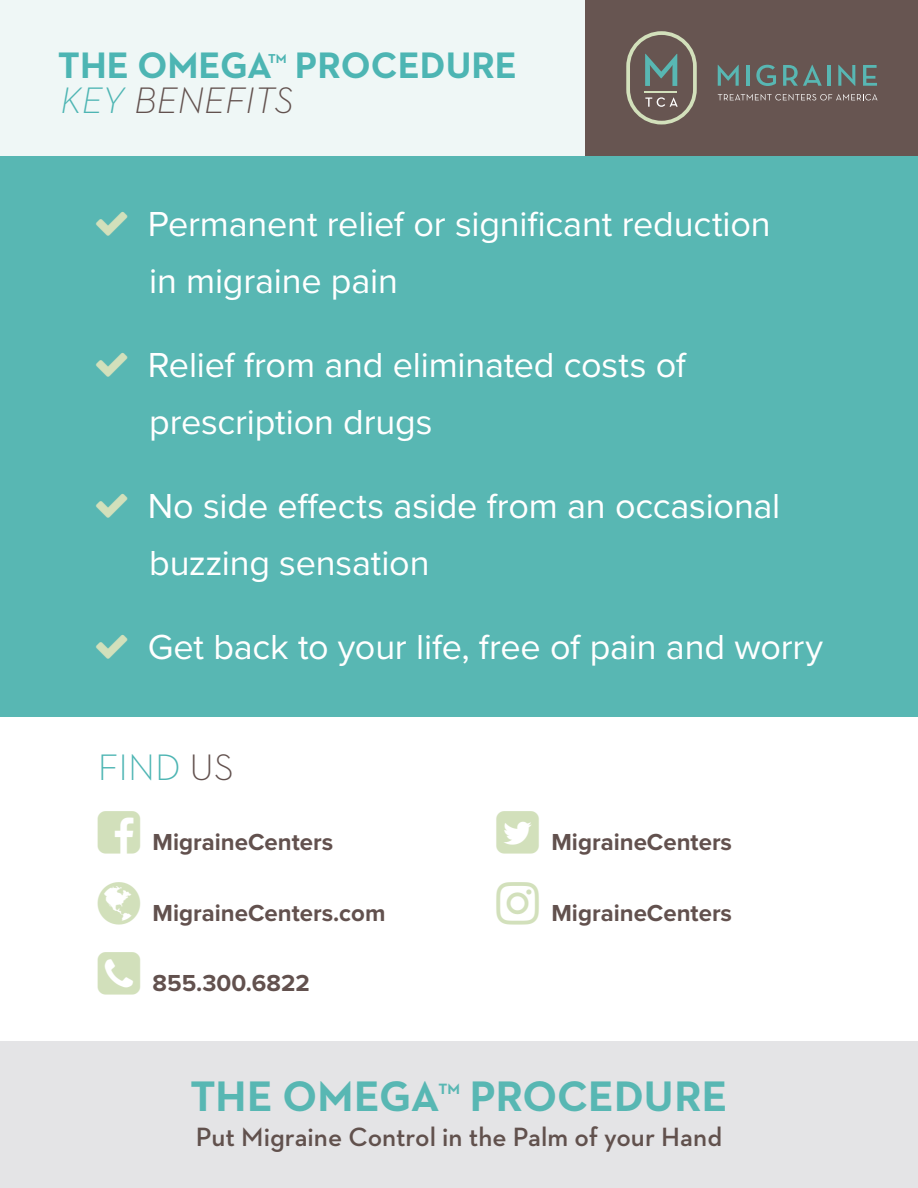
<style>
.page{position:relative;width:918px;height:1188px;background:#fff}
.page>*{position:absolute;margin:0;border:0;box-sizing:border-box;transform-origin:0 0}
.t1{font:700 43.5px "Neutraface 2 Text";color:#58b7b3}
.t2{font:700 37.5px "Neutraface 2 Text";color:#4db5b3}
.Content_Bigger{font:italic 300 37.5px "Neutraface 2 Text";color:#62514e}
.Content_Bigger-2{font:300 37.5px "Neutraface 2 Text";color:#4db5b3}
.Content_Bigger-3{font:36px/57px "Proxima Nova";letter-spacing:-.005em;color:#fff}
.t3{font:600 27px "Neutraface 2 Text";color:#61514d}
.Content_Bigger-4{font:700 24px "Proxima Nova";color:#62514e}
.t4{font:700 15.15px "Neutraface 2 Text";color:#58b7b3}
.t5{font:700 13.05px "Neutraface 2 Text";color:#4db5b3}
.s1{color:#4db5b3}
.s2{color:#62514e}
</style>
<div class="page">
<div style="left:0;top:156px;width:918px;height:561px;background:#58b7b3"></div>
<div style="left:0;top:1041px;width:918px;height:147px;background:#e4e4e6"></div>
<div style="left:0;top:0;width:916px;height:156px;background:#eff7f6"></div>
<div style="left:586px;top:0;width:332px;height:156px;background:#675551"></div>
<svg style="left:718px;top:65px;width:21px;height:21px"></svg>
<hr style="left:746px;top:65px;width:4px;height:21px;background:#58b7b3">
<svg style="left:756px;top:65px;width:20px;height:21px"></svg>
<svg style="left:783px;top:65px;width:39px;height:21px"></svg>
<hr style="left:827px;top:65px;width:4px;height:21px;background:#58b7b3">
<svg style="left:838px;top:65px;width:17px;height:21px"></svg>
<svg style="left:863px;top:65px;width:14px;height:21px"></svg>
<svg style="left:718px;top:94px;width:159px;height:6px"></svg>
<svg style="left:626px;top:31px;width:71px;height:93px"></svg>
<hr style="left:645px;top:91px;width:32px;height:1px;background:#d2e0bb">
<p class="t2" style="left:58px;top:41px;width:216px">THE OMEGA</p>
<p class="t5" style="left:268px;top:50px;width:20px">TM</p>
<p class="t2" style="left:295px;top:41px;width:224px">PROCEDURE</p>
<p class="Content_Bigger" style="left:60px;top:76px;width:235px"><span class="s1">KEY</span> BENEFITS</p>
<p class="Content_Bigger-3" style="left:148px;top:196px;width:625px">Permanent relief or significant reduction in migraine pain</p>
<p class="Content_Bigger-3" style="left:148px;top:337px;width:540px">Relief from and eliminated costs of prescription drugs</p>
<p class="Content_Bigger-3" style="left:148px;top:478px;width:634px">No side effects aside from an occasional buzzing sensation</p>
<p class="Content_Bigger-3" style="left:148px;top:619px;width:677px">Get back to your life, free of pain and worry</p>
<p class="Content_Bigger-2" style="left:98px;top:744px;width:138px">FIND <span class="s2">US</span></p>
<p class="Content_Bigger-4" style="left:153px;top:828px;width:182px">MigraineCenters</p>
<p class="Content_Bigger-4" style="left:153px;top:898px;width:234px">MigraineCenters.com</p>
<p class="Content_Bigger-4" style="left:153px;top:969px;width:159px">855.300.6822</p>
<p class="Content_Bigger-4" style="left:551px;top:828px;width:182px">MigraineCenters</p>
<p class="Content_Bigger-4" style="left:551px;top:898px;width:182px">MigraineCenters</p>
<p class="t1" style="left:190px;top:1069px;width:251px">THE OMEGA</p>
<p class="t4" style="left:439px;top:1079px;width:23px">TM</p>
<p class="t1" style="left:470px;top:1069px;width:259px">PROCEDURE</p>
<p class="t3" style="left:196px;top:1120px;width:528px">Put Migraine Control in the Palm of your Hand</p>
</div>
